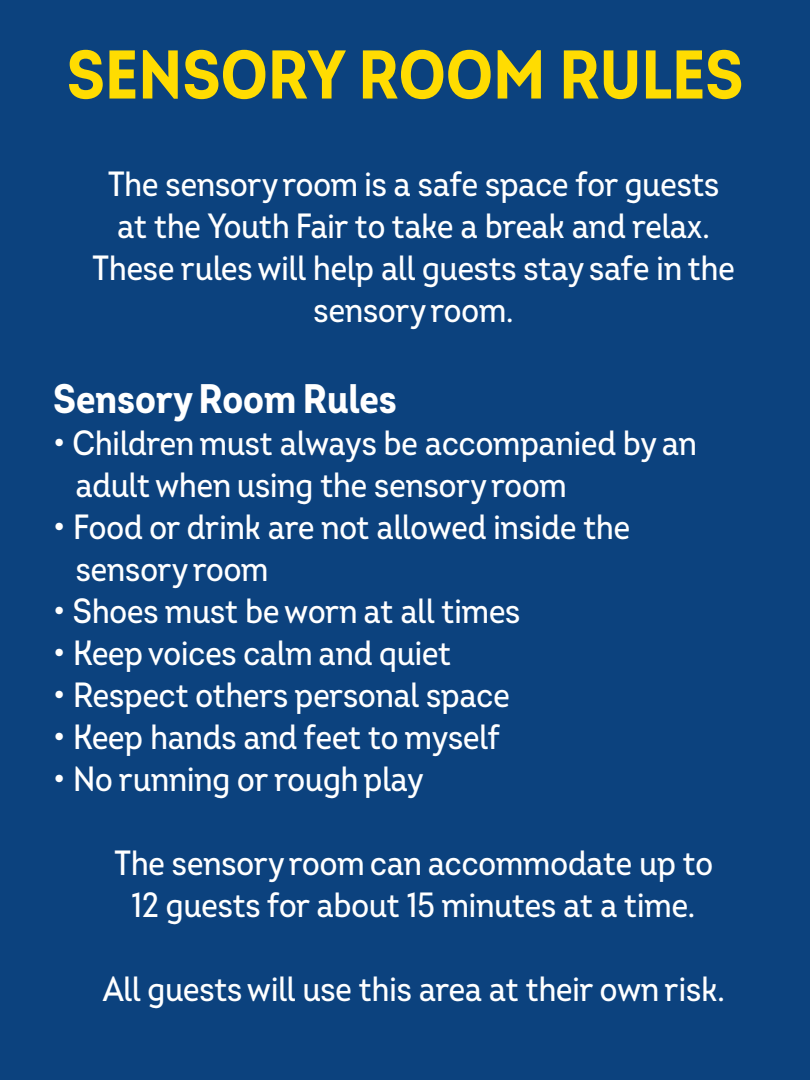
<style>
.page{position:relative;width:810px;height:1080px;background:#0c427e}
.page>*{position:absolute;margin:0;border:0;box-sizing:border-box;transform-origin:0 0}
.t1{font:700 68.75px "Intro Cond";color:#ffdc01}
.t2{font:700 41.25px "Intro Cond";color:#fff}
.t3{font:500 35px/42px "Intro Cond";color:#fff;text-align:center}
</style>
<div class="page">
<h1 class="t1" style="left:67px;top:32px;width:678px">SENSORY ROOM RULES</h1>
<p class="t3" style="left:93px;top:163px;width:644px">The sensory room is a safe space for guests at the Youth Fair to take a break and relax.<br>These rules will help all guests stay safe in the sensory room.</p>
<p class="t2" style="left:53px;top:373px;width:345px">Sensory Room Rules</p>
<p class="t3" style="left:76px;top:422px;width:623px;text-align:left;text-indent:-23px">• Children must always be accompanied by an adult when using the sensory room</p>
<p class="t3" style="left:76px;top:506px;width:556px;text-align:left;text-indent:-23px">• Food or drink are not allowed inside the sensory room</p>
<p class="t3" style="left:53px;top:590px;width:469px">• Shoes must be worn at all times</p>
<p class="t3" style="left:53px;top:632px;width:399px">• Keep voices calm and quiet</p>
<p class="t3" style="left:53px;top:674px;width:458px">• Respect others personal space</p>
<p class="t3" style="left:53px;top:716px;width:448px">• Keep hands and feet to myself</p>
<p class="t3" style="left:53px;top:758px;width:372px">• No running or rough play</p>
<p class="t3" style="left:115px;top:842px;width:600px">The sensory room can accommodate up to<br>12 guests for about 15 minutes at a time.</p>
<p class="t3" style="left:102px;top:968px;width:624px">All guests will use this area at their own risk.</p>
</div>
